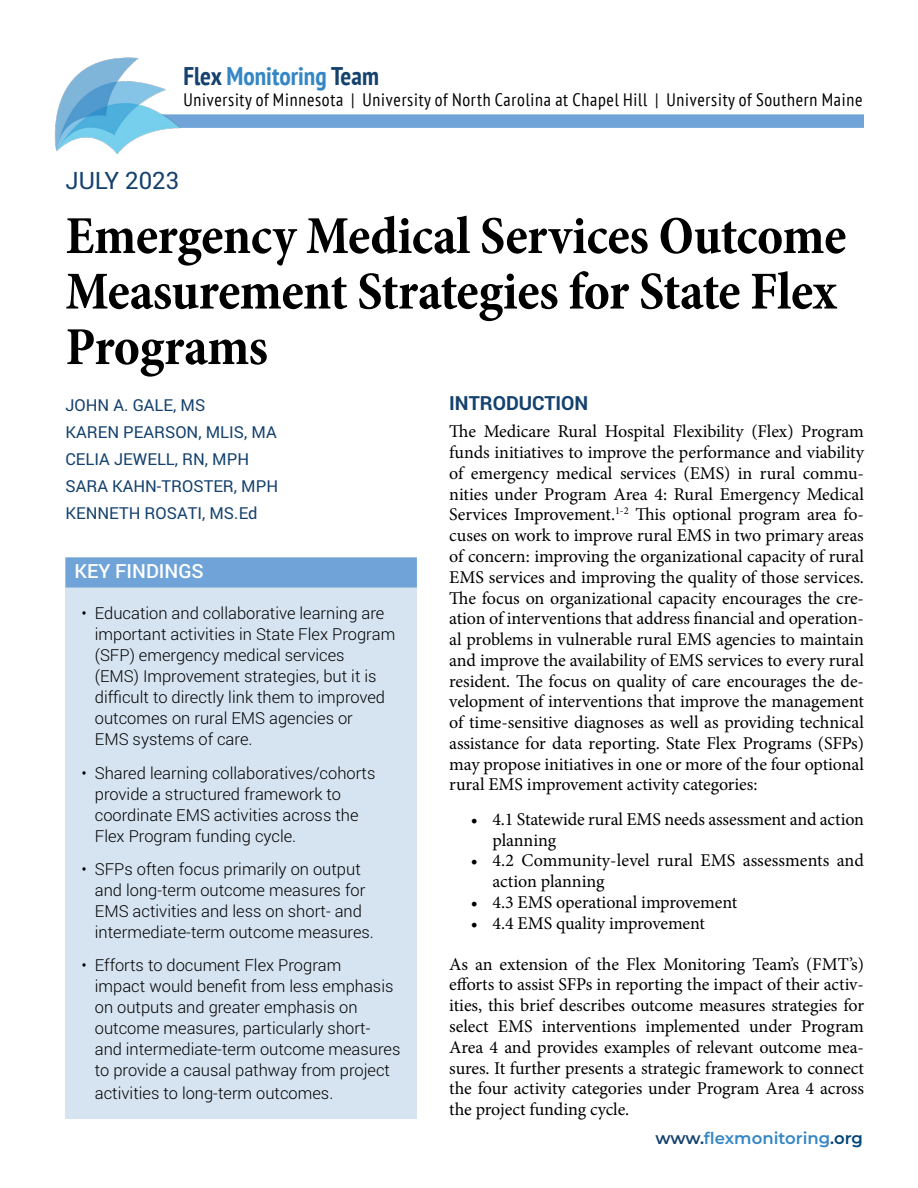
<style>
.page{position:relative;width:918px;height:1188px;background:#fff}
.page>*{position:absolute;margin:0;border:0;box-sizing:border-box;transform-origin:0 0}
.t1{font:700 condensed 54px/55.5px "Minion Pro";letter-spacing:-.01em;color:#000}
.t2{font:700 condensed 25.5px "PT Sans";color:#3486c5}
.t3{font:24px "Roboto";color:#14416d}
.t4{font:700 19.5px "Roboto";color:#14416d}
.t5{font:500 19.5px "Roboto";color:#fff}
.t6{font:18px/20.7px "Minion Pro";letter-spacing:-.005em;color:#000;text-align:justify}
.t7{font:condensed 18px "PT Sans";letter-spacing:.04em;color:#000}
.t8{font:300 16.5px/21px "Roboto";color:#000}
.t9{font:16.5px/27px "Roboto";color:#14416d}
.t10{font:600 16.5px "Montserrat";color:#3486c5}
.s1{color:#14416d}
.s2{color:#004677}
</style>
<div class="page">
<div style="left:65px;top:558px;width:352px;height:561px;background:#d6e4f1"></div>
<div style="left:65px;top:558px;width:352px;height:30px;background:#70a4d8"></div>
<div style="left:88px;top:114px;width:776px;height:14px;background:#70a4d8"></div>
<img style="left:54px;top:57px;width:127px;height:98px">
<h2 class="t2" style="left:183px;top:59px;width:197px"><span class="s1">Flex</span> Monitoring <span class="s1">Team</span></h2>
<p class="t7" style="left:183px;top:88px;width:681px">University of Minnesota | University of North Carolina at Chapel Hill | University of Southern Maine</p>
<h3 class="t3" style="left:65px;top:164px;width:115px">JULY 2023</h3>
<h1 class="t1" style="left:65px;top:208px;width:782px">Emergency Medical Services Outcome<br>Measurement Strategies for State Flex<br>Programs</h1>
<p class="t9" style="left:65px;top:391px;width:214px">JOHN A. GALE, MS<br>KAREN PEARSON, MLIS, MA<br>CELIA JEWELL, RN, MPH<br>SARA KAHN-TROSTER, MPH<br>KENNETH ROSATI, MS.Ed</p>
<p class="t5" style="left:74px;top:557px;width:131px">KEY FINDINGS</p>
<p class="t8" style="left:95px;top:602px;width:302px;text-indent:-13px">• Education and collaborative learning are important activities in State Flex Program (SFP) emergency medical services<br>(EMS) Improvement strategies, but it is difficult to directly link them to improved outcomes on rural EMS agencies or<br>EMS systems of care.</p>
<p class="t8" style="left:95px;top:762px;width:282px;text-indent:-13px">• Shared learning collaboratives/cohorts provide a structured framework to coordinate EMS activities across the Flex Program funding cycle.</p>
<p class="t8" style="left:95px;top:858px;width:280px;text-indent:-13px">• SFPs often focus primarily on output and long-term outcome measures for EMS activities and less on short- and intermediate-term outcome measures.</p>
<p class="t8" style="left:95px;top:954px;width:307px;text-indent:-13px">• Efforts to document Flex Program<br>impact would benefit from less emphasis on outputs and greater emphasis on outcome measures, particularly short&shy;and intermediate-term outcome measures to provide a causal pathway from project</p>
<p class="t8" style="left:95px;top:1082px;width:240px">activities to long-term outcomes.</p>
<p class="t4" style="left:449px;top:389px;width:141px">INTRODUCTION</p>
<p class="t6" style="left:449px;top:421px;width:416px">The Medicare Rural Hospital Flexibility (Flex) Program funds initiatives to improve the performance and viability of emergency medical services (EMS) in rural commu&shy;nities under Program Area 4: Rural Emergency Medical Services Improvement.<sup>1-2</sup> This optional program area fo&shy;cuses on work to improve rural EMS in two primary areas of concern: improving the organizational capacity of rural EMS services and improving the quality of those services.<br>The focus on organizational capacity encourages the cre&shy;ation of interventions that address financial and operation&shy;al problems in vulnerable rural EMS agencies to maintain and improve the availability of EMS services to every rural resident. The focus on quality of care encourages the de&shy;velopment of interventions that improve the management of time-sensitive diagnoses as well as providing technical assistance for data reporting. State Flex Programs (SFPs) may propose initiatives in one or more of the four optional rural EMS improvement activity categories:</p>
<p class="t6" style="left:492px;top:809px;width:373px;text-indent:-22px">• 4.1 Statewide rural EMS needs assessment and action planning</p>
<p class="t6" style="left:492px;top:850px;width:373px;text-indent:-22px">• 4.2 Community-level rural EMS assessments and action planning</p>
<p class="t6" style="left:471px;top:892px;width:268px">• 4.3 EMS operational improvement</p>
<p class="t6" style="left:471px;top:913px;width:236px">• 4.4 EMS quality improvement</p>
<p class="t6" style="left:449px;top:954px;width:416px">As an extension of the Flex Monitoring Team’s (FMT’s) efforts to assist SFPs in reporting the impact of their activ&shy;ities, this brief describes outcome measures strategies for select EMS interventions implemented under Program Area 4 and provides examples of relevant outcome mea&shy;sures. It further presents a strategic framework to connect the four activity categories under Program Area 4 across the project funding cycle.</p>
<p class="t10" style="left:655px;top:1126px;width:209px"><span class="s1">www.</span>flexmonitoring<span class="s1">.</span><span class="s2">org</span></p>
</div>
